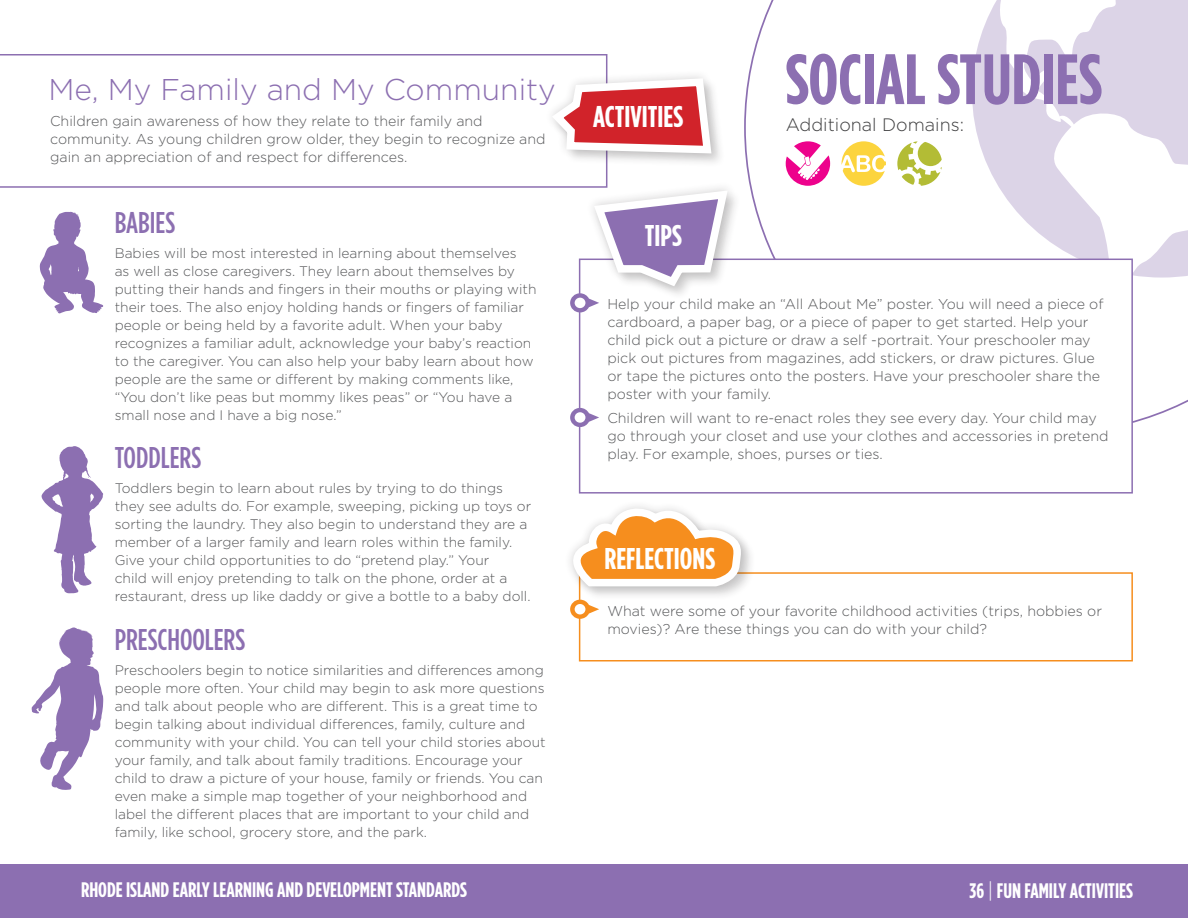
<style>
.page{position:relative;width:1188px;height:918px;background:#fff}
.page>*{position:absolute;margin:0;border:0;box-sizing:border-box;transform-origin:0 0}
.t1{font:700 71.1px "Gotham Condensed";color:#8c6fb1}
.text{font:500 30px "Gotham Condensed";color:#8c6fb1}
.t2{font:300 30px "Gotham";color:#8c6fb1}
.icons{font:700 30px "Gotham Condensed";color:#fff}
.t3{font:700 21px "Gotham Condensed";color:#fff}
.t4{font:300 18px "Gotham";color:#3e3e3f}
.text-2{font:300 14.25px/18px "Gotham";color:#57585a}
.text-3{font:300 13.8px/18px "Gotham";color:#57585a}
.s1{font-family:"Gotham";font-weight:300}
</style>
<div class="page">
<svg style="left:744px;top:0;width:444px;height:423px"></svg>
<div style="left:0;top:864px;width:1188px;height:54px;background:#8c6fb1"></div>
<svg style="left:972px;top:0;width:51px;height:259px"></svg>
<svg style="left:1023px;top:0;width:165px;height:278px;fill:#dcd4e7"></svg>
<svg style="left:0;top:54px;width:607px;height:134px"></svg>
<div style="left:50px;top:116px;width:509px;height:50px;background:#fff"></div>
<div style="left:579px;top:572px;width:554px;height:90px;border:2px solid #f68e1e"></div>
<div style="left:572px;top:507px;width:184px;height:95px;background:#fefefe"></div>
<div style="left:564px;top:499px;width:186px;height:97px;background:#231f20;opacity:.2"></div>
<svg style="left:564px;top:504px;width:181px;height:86px"></svg>
<div style="left:580px;top:259px;width:552px;height:234px;background:#fff"></div>
<div style="left:579px;top:259px;width:554px;height:235px;border:2px solid #8c6fb1"></div>
<div style="left:594px;top:190px;width:148px;height:110px;background:#fff"></div>
<div style="left:585px;top:181px;width:152px;height:114px;background:#fff"></div>
<svg style="left:570px;top:186px;width:162px;height:126px"></svg>
<svg style="left:570px;top:408px;width:29px;height:19px"></svg>
<svg style="left:570px;top:600px;width:29px;height:19px"></svg>
<svg style="left:40px;top:211px;width:64px;height:102px"></svg>
<svg style="left:42px;top:446px;width:61px;height:147px"></svg>
<svg style="left:32px;top:627px;width:71px;height:163px"></svg>
<svg style="left:897px;top:141px;width:45px;height:45px"></svg>
<svg style="left:786px;top:141px;width:44px;height:45px"></svg>
<svg style="left:842px;top:141px;width:44px;height:45px"></svg>
<div style="left:552px;top:77px;width:174px;height:91px;background:#fff"></div>
<div style="left:544px;top:69px;width:177px;height:94px;background:#231f20;opacity:.2"></div>
<svg style="left:546px;top:74px;width:170px;height:84px"></svg>
<p class="t2" style="left:49px;top:73px;width:509px">Me, My Family and My Community</p>
<p class="text-2" style="left:50px;top:112px;width:497px">Children gain awareness of how they relate to their family and community. As young children grow older, they begin to recognize and gain an appreciation of and respect for differences.</p>
<p class="text" style="left:115px;top:206px;width:62px">BABIES</p>
<p class="text-3" style="left:115px;top:244px;width:423px">Babies will be most interested in learning about themselves<br>as well as close caregivers. They learn about themselves by putting their hands and fingers in their mouths or playing with their toes. The also enjoy holding hands or fingers of familiar people or being held by a favorite adult. When your baby recognizes a familiar adult, acknowledge your baby’s reaction to the caregiver. You can also help your baby learn about how people are the same or different by making comments like, “You don’t like peas but mommy likes peas” or “You have a small nose and I have a big nose.”</p>
<p class="text" style="left:115px;top:441px;width:88px">TODDLERS</p>
<p class="text-3" style="left:115px;top:479px;width:418px">Toddlers begin to learn about rules by trying to do things they see adults do. For example, sweeping, picking up toys or sorting the laundry. They also begin to understand they are a member of a larger family and learn roles within the family.<br>Give your child opportunities to do “pretend play.” Your<br>child will enjoy pretending to talk on the phone, order at a restaurant, dress up like daddy or give a bottle to a baby doll.</p>
<p class="text" style="left:115px;top:623px;width:132px">PRESCHOOLERS</p>
<p class="text-3" style="left:115px;top:661px;width:433px">Preschoolers begin to notice similarities and differences among people more often. Your child may begin to ask more questions and talk about people who are different. This is a great time to begin talking about individual differences, family, culture and community with your child. You can tell your child stories about your family, and talk about family traditions. Encourage your child to draw a picture of your house, family or friends. You can even make a simple map together of your neighborhood and label the different places that are important to your child and family, like school, grocery store, and the park.</p>
<h3 class="t3" style="left:81px;top:878px;width:388px">RHODE ISLAND EARLY LEARNING AND DEVELOPMENT STANDARDS</h3>
<p class="icons" style="left:593px;top:100px;width:91px">ACTIVITIES</p>
<p class="icons" style="left:645px;top:219px;width:38px">TIPS</p>
<h1 class="t1" style="left:786px;top:39px;width:318px">SOCIAL STUDIES</h1>
<p class="t4" style="left:786px;top:115px;width:180px">Additional Domains:</p>
<p class="text-2" style="left:607px;top:294px;width:498px">Help your child make an “All About Me” poster. You will need a piece of cardboard, a paper bag, or a piece of paper to get started. Help your child pick out a picture or draw a self -portrait. Your preschooler may pick out pictures from magazines, add stickers, or draw pictures. Glue or tape the pictures onto the posters. Have your preschooler share the poster with your family.</p>
<p class="text-2" style="left:607px;top:409px;width:503px">Children will want to re-enact roles they see every day. Your child may go through your closet and use your clothes and accessories in pretend play. For example, shoes, purses or ties.</p>
<p class="icons" style="left:604px;top:541px;width:112px">REFLECTIONS</p>
<p class="text-2" style="left:607px;top:601px;width:496px">What were some of your favorite childhood activities (trips, hobbies or movies)? Are these things you can do with your child?</p>
<h3 class="t3" style="left:970px;top:878px;width:165px">36 <span class="s1">|</span> FUN FAMILY ACTIVITIES</h3>
</div>
